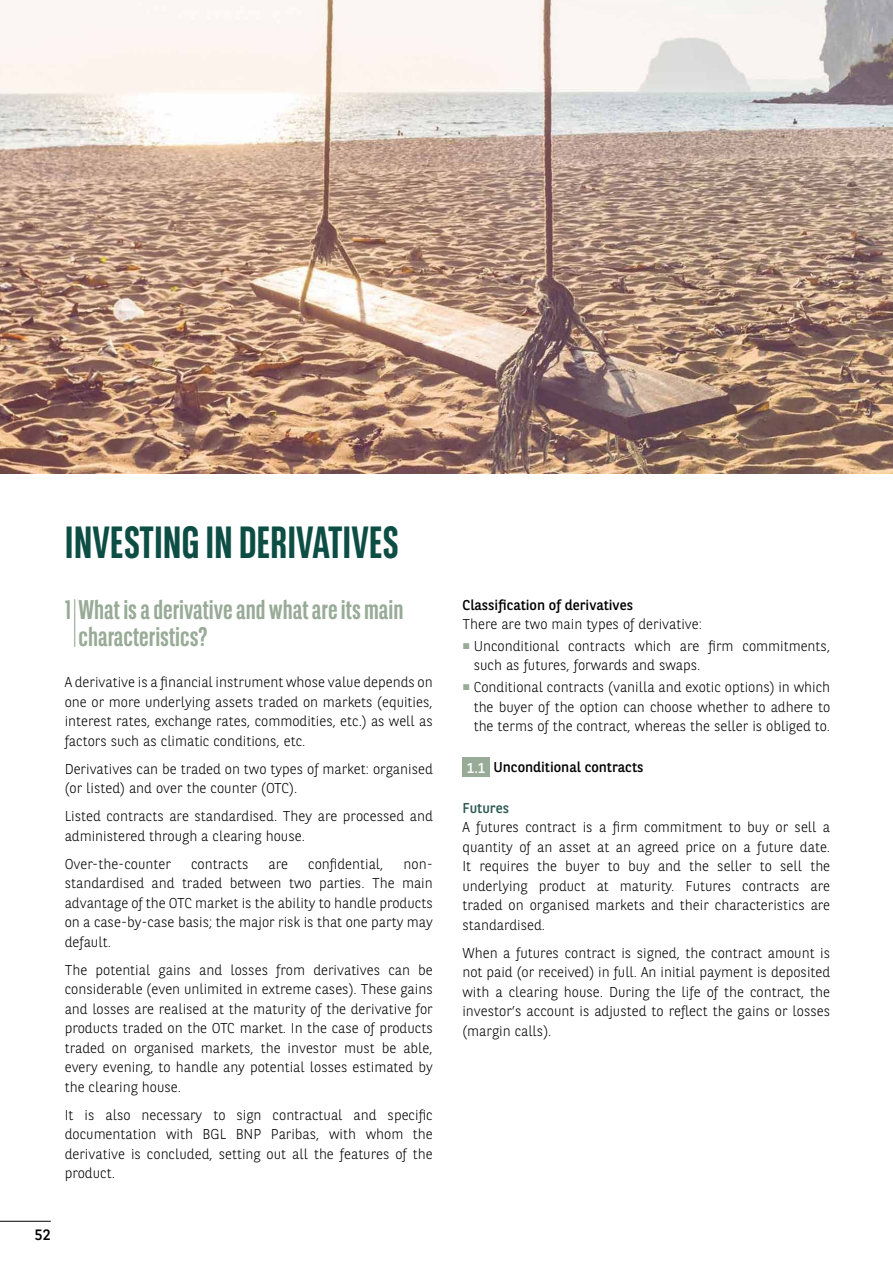
<style>
.page{position:relative;width:893px;height:1263px;background:#fff}
.page>*{position:absolute;margin:0;border:0;box-sizing:border-box;transform-origin:0 0}
.t1{font:700 45px "BNPP Sans Condensed";color:#0c4d44}
.t2{font:700 27px/27px "BNPP Sans Condensed";color:#98ab97}
.t3{font:15px "BNPP Sans";color:#000}
.t4{font:300 14.25px/19.5px "BNPP Sans";color:#000;text-align:justify}
.t5{font:14.25px "BNPP Sans";color:#000}
.t6{font:14.25px "BNPP Sans";color:#2a5851}
.s1{color:#fff}
</style>
<div class="page">
<hr style="left:0;top:1221px;width:51px;height:1px;background:#000">
<hr style="left:74px;top:599px;width:1px;height:48px;background:#98ab97">
<div style="left:462px;top:757px;width:28px;height:20px;background:#98ab97"></div>
<img style="left:0;top:0;width:893px;height:473px">
<h1 class="t1" style="left:65px;top:516px;width:336px">INVESTING IN DERIVATIVES</h1>
<h2 class="t2" style="left:79px;top:596px;width:326px;text-indent:-14px">1 What is a derivative and what are its main characteristics?</h2>
<p class="t4" style="left:65px;top:672px;width:370px">A derivative is a financial instrument whose value depends on one or more underlying assets traded on markets (equities, interest rates, exchange rates, commodities, etc.) as well as factors such as climatic conditions, etc.</p>
<p class="t4" style="left:65px;top:758px;width:370px">Derivatives can be traded on two types of market: organised (or listed) and over the counter (OTC).</p>
<p class="t4" style="left:65px;top:806px;width:370px">Listed contracts are standardised. They are processed and administered through a clearing house.</p>
<p class="t4" style="left:65px;top:853px;width:108px">Over-the-counter</p>
<p class="t4" style="left:191px;top:853px;width:59px">contracts</p>
<p class="t4" style="left:268px;top:853px;width:21px">are</p>
<p class="t4" style="left:308px;top:853px;width:77px">confidential,</p>
<p class="t4" style="left:65px;top:853px;width:370px;text-indent:339px">non&shy;standardised and traded between two parties. The main advantage of the OTC market is the ability to handle products on a case-by-case basis; the major risk is that one party may default.</p>
<p class="t4" style="left:65px;top:959px;width:370px">The potential gains and losses from derivatives can be considerable (even unlimited in extreme cases). These gains and losses are realised at the maturity of the derivative for products traded on the OTC market. In the case of products traded on organised markets, the investor must be able, every evening, to handle any potential losses estimated by the clearing house.</p>
<p class="t4" style="left:65px;top:1104px;width:370px">It is also necessary to sign contractual and specific documentation with BGL BNP Paribas, with whom the derivative is concluded, setting out all the features of the product.</p>
<p class="t3" style="left:35px;top:1224px;width:17px">52</p>
<p class="t5" style="left:462px;top:595px;width:172px">Classification of derivatives</p>
<p class="t4" style="left:462px;top:614px;width:241px">There are two main types of derivative:</p>
<p class="t4" style="left:474px;top:636px;width:358px;text-indent:-11px"><sup>■</sup> Unconditional contracts which are firm commitments, such as futures, forwards and swaps.</p>
<p class="t4" style="left:474px;top:677px;width:358px;text-indent:-11px"><sup>■</sup> Conditional contracts (vanilla and exotic options) in which the buyer of the option can choose whether to adhere to the terms of the contract, whereas the seller is obliged to.</p>
<p class="t5" style="left:467px;top:757px;width:178px"><span class="s1">1.1</span> Unconditional contracts</p>
<p class="t6" style="left:462px;top:798px;width:48px">Futures</p>
<p class="t4" style="left:462px;top:817px;width:369px">A futures contract is a firm commitment to buy or sell a quantity of an asset at an agreed price on a future date.<br>It requires the buyer to buy and the seller to sell the underlying product at maturity. Futures contracts are traded on organised markets and their characteristics are standardised.</p>
<p class="t4" style="left:462px;top:942px;width:369px">When a futures contract is signed, the contract amount is not paid (or received) in full. An initial payment is deposited with a clearing house. During the life of the contract, the investor’s account is adjusted to reflect the gains or losses (margin calls).</p>
</div>
